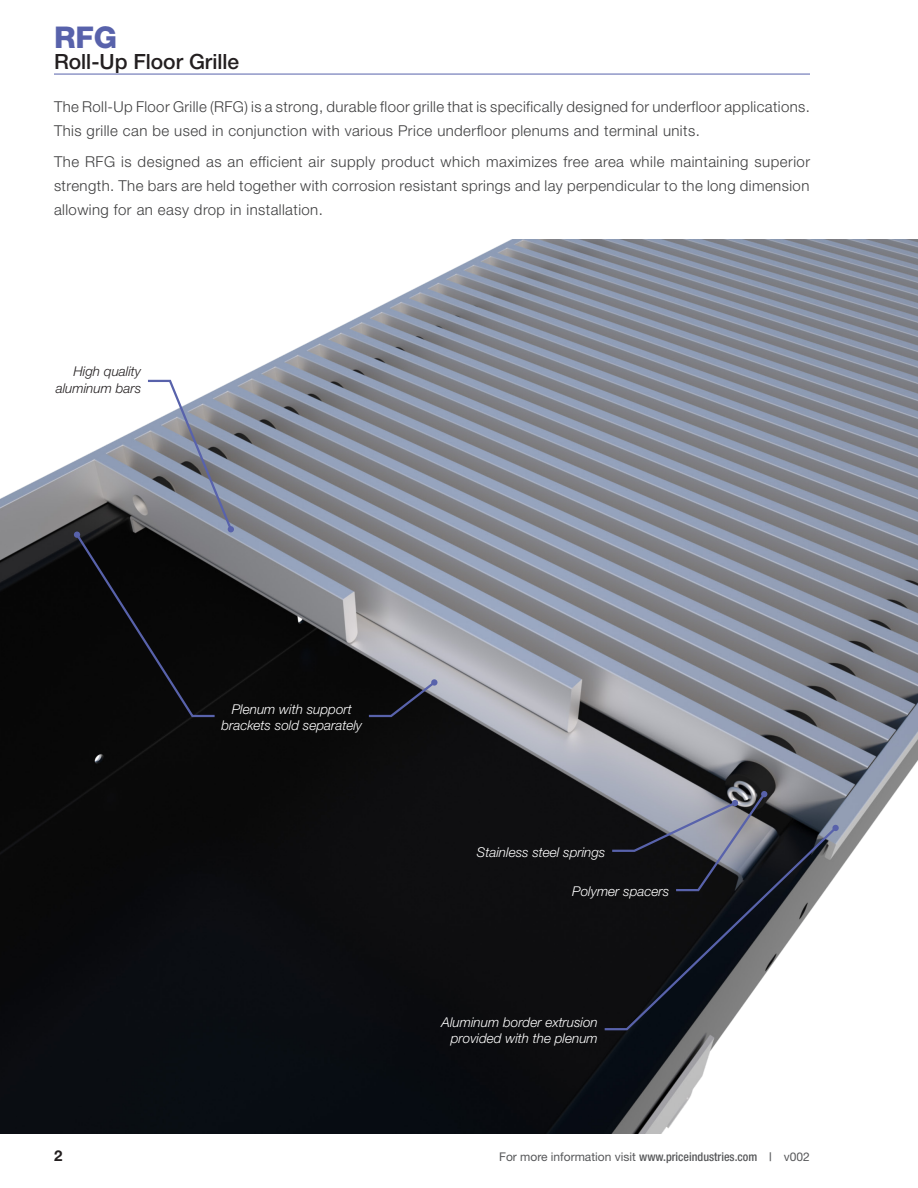
<style>
.page{position:relative;width:918px;height:1188px;background:#fff}
.page>*{position:absolute;margin:0;border:0;box-sizing:border-box;transform-origin:0 0}
.t1{font:800 30px "Helvetica Neue LT Std";color:#5862ab}
.t2{font:500 21px "Helvetica Neue LT Std";color:#231f20}
.Special-Body{font:300 15px/24px "Helvetica Neue LT Std";letter-spacing:.03em;color:#3e3e3f}
.t3{font:700 15px "Helvetica Neue LT Std";color:#231f20}
.Special-Caption{font:italic 300 13.5px/16.5px "Helvetica Neue LT Std";color:#fff;text-align:center}
.Special-Caption-2{font:italic 300 13.5px/16.5px "Helvetica Neue LT Std";color:#231f20;text-align:right}
.t4{font:12px "Helvetica Neue LT Std";color:#57585a}
.s1{font-weight:500;font-stretch:condensed}
</style>
<div class="page">
<img style="left:0;top:239px;width:918px;height:895px">
<svg style="left:367px;top:679px;width:71px;height:39px;background:#1e1f25"></svg>
<div style="left:431px;top:679px;width:7px;height:7px;background:#5862ab;border-radius:50%"></div>
<svg style="left:74px;top:379px;width:160px;height:339px;background:#525358"></svg>
<svg style="left:610px;top:791px;width:157px;height:34px;background:#828490"></svg>
<svg style="left:602px;top:825px;width:237px;height:206px"></svg>
<div style="left:832px;top:825px;width:7px;height:6px;background:#5862ab;border-radius:50%"></div>
<hr style="left:54px;top:74px;width:756px;height:1px;background:#5862ab">
<h1 class="t1" style="left:54px;top:20px;width:65px">RFG</h1>
<h2 class="t2" style="left:54px;top:49px;width:187px">Roll-Up Floor Grille</h2>
<p class="Special-Body" style="left:54px;top:94px;width:757px">The Roll-Up Floor Grille (RFG) is a strong, durable floor grille that is specifically designed for underfloor applications.<br>This grille can be used in conjunction with various Price underfloor plenums and terminal units.</p>
<p class="Special-Body" style="left:54px;top:149px;width:758px;text-align:justify">The RFG is designed as an efficient air supply product which maximizes free area while maintaining superior strength. The bars are held together with corrosion resistant springs and lay perpendicular to the long dimension allowing for an easy drop in installation.</p>
<p class="Special-Caption-2" style="left:56px;top:363px;width:87px">High quality aluminum bars</p>
<p class="Special-Caption" style="left:221px;top:700px;width:142px">Plenum with support brackets sold separately</p>
<p class="Special-Caption" style="left:477px;top:844px;width:130px">Stainless steel springs</p>
<p class="Special-Caption" style="left:572px;top:883px;width:99px">Polymer spacers</p>
<p class="Special-Caption" style="left:442px;top:1014px;width:158px;text-align:right">Aluminum border extrusion provided with the plenum</p>
<p class="t3" style="left:54px;top:1146px;width:10px">2</p>
<p class="t4" style="left:499px;top:1150px;width:312px">For more information visit <span class="s1">www.priceindustries.com |</span> v002</p>
</div>
